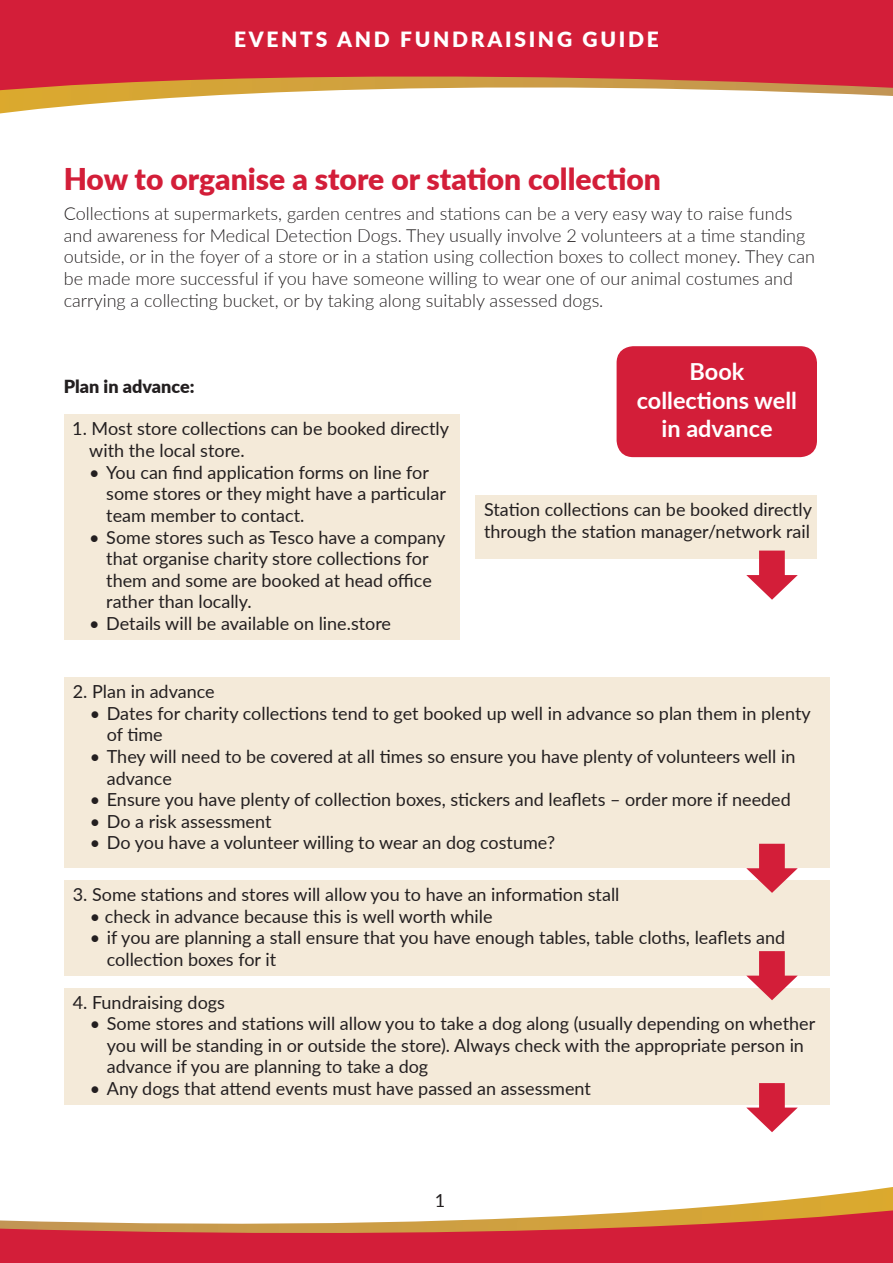
<style>
.page{position:relative;width:893px;height:1263px;background:#fff}
.page>*{position:absolute;margin:0;border:0;box-sizing:border-box;transform-origin:0 0}
.t1{font:900 30px "Lato";color:#d31e39}
.t2{font:700 23.55px/28.2px "Lato";color:#fff;text-align:center}
.t3{font:900 21px "Lato";letter-spacing:.13em;color:#fff}
.t4{font:18px/21.6px "Lato";color:#231f20}
.t5{font:300 18px/21.6px "Lato";color:#231f20}
.Para{font:900 18px "Lato";color:#231f20}
</style>
<div class="page">
<svg style="left:680px;top:1187px;width:213px;height:22px"></svg>
<svg style="left:0;top:1209px;width:893px;height:54px;fill:#d31e39"></svg>
<svg style="left:0;top:92px;width:893px;height:22px"></svg>
<svg style="left:0;top:0;width:893px;height:92px;fill:#d31e39"></svg>
<div style="left:64px;top:415px;width:395px;height:225px;background:#f4ead9"></div>
<div style="left:64px;top:677px;width:766px;height:191px;background:#f4ead9"></div>
<div style="left:64px;top:880px;width:766px;height:96px;background:#f4ead9"></div>
<div style="left:64px;top:988px;width:766px;height:116px;background:#f4ead9"></div>
<svg style="left:746px;top:844px;width:52px;height:49px"></svg>
<svg style="left:746px;top:951px;width:52px;height:49px"></svg>
<div style="left:617px;top:346px;width:200px;height:111px;background:#d31e39;border-radius:17px"></div>
<div style="left:476px;top:495px;width:341px;height:64px;background:#f4ead9"></div>
<svg style="left:746px;top:551px;width:52px;height:49px"></svg>
<svg style="left:746px;top:1083px;width:52px;height:49px"></svg>
<p class="t3" style="left:234px;top:23px;width:426px">EVENTS AND FUNDRAISING GUIDE</p>
<p class="t1" style="left:64px;top:156px;width:599px">How to organise a store or station collection</p>
<p class="t5" style="left:64px;top:202px;width:753px">Collections at supermarkets, garden centres and stations can be a very easy way to raise funds and awareness for Medical Detection Dogs. They usually involve 2 volunteers at a time standing outside, or in the foyer of a store or in a station using collection boxes to collect money. They can be made more successful if you have someone willing to wear one of our animal costumes and carrying a collecting bucket, or by taking along suitably assessed dogs.</p>
<p class="Para" style="left:64px;top:373px;width:132px">Plan in advance:</p>
<p class="t4" style="left:89px;top:417px;width:361px;text-indent:-17px">1. Most store collections can be booked directly with the local store.</p>
<p class="t4" style="left:106px;top:461px;width:341px;text-indent:-17px">• You can find application forms on line for some stores or they might have a particular team member to contact.</p>
<p class="t4" style="left:106px;top:525px;width:341px;text-indent:-17px">• Some stores such as Tesco have a company that organise charity store collections for them and some are booked at head office rather than locally.</p>
<p class="t4" style="left:89px;top:612px;width:303px">• Details will be available on line.store</p>
<p class="t2" style="left:637px;top:357px;width:162px">Book collections well in advance</p>
<p class="t4" style="left:484px;top:498px;width:329px">Station collections can be booked directly through the station manager/network rail</p>
<p class="t4" style="left:73px;top:680px;width:143px">2. Plan in advance</p>
<p class="t4" style="left:107px;top:702px;width:705px;text-indent:-17px">• Dates for charity collections tend to get booked up well in advance so plan them in plenty of time</p>
<p class="t4" style="left:107px;top:745px;width:690px;text-indent:-17px">• They will need to be covered at all times so ensure you have plenty of volunteers well in advance</p>
<p class="t4" style="left:90px;top:788px;width:702px">• Ensure you have plenty of collection boxes, stickers and leaflets – order more if needed</p>
<p class="t4" style="left:90px;top:810px;width:183px">• Do a risk assessment</p>
<p class="t4" style="left:90px;top:831px;width:467px">• Do you have a volunteer willing to wear an dog costume?</p>
<p class="t4" style="left:73px;top:883px;width:548px">3. Some stations and stores will allow you to have an information stall</p>
<p class="t4" style="left:90px;top:905px;width:404px">• check in advance because this is well worth while</p>
<p class="t4" style="left:107px;top:926px;width:680px;text-indent:-17px">• if you are planning a stall ensure that you have enough tables, table cloths, leaflets and collection boxes for it</p>
<p class="t4" style="left:73px;top:990px;width:154px">4. Fundraising dogs</p>
<p class="t4" style="left:107px;top:1012px;width:710px;text-indent:-17px">• Some stores and stations will allow you to take a dog along (usually depending on whether you will be standing in or outside the store). Always check with the appropriate person in advance if you are planning to take a dog</p>
<p class="t4" style="left:90px;top:1077px;width:503px">• Any dogs that attend events must have passed an assessment</p>
<p class="t4" style="left:435px;top:1189px;width:12px">1</p>
</div>
